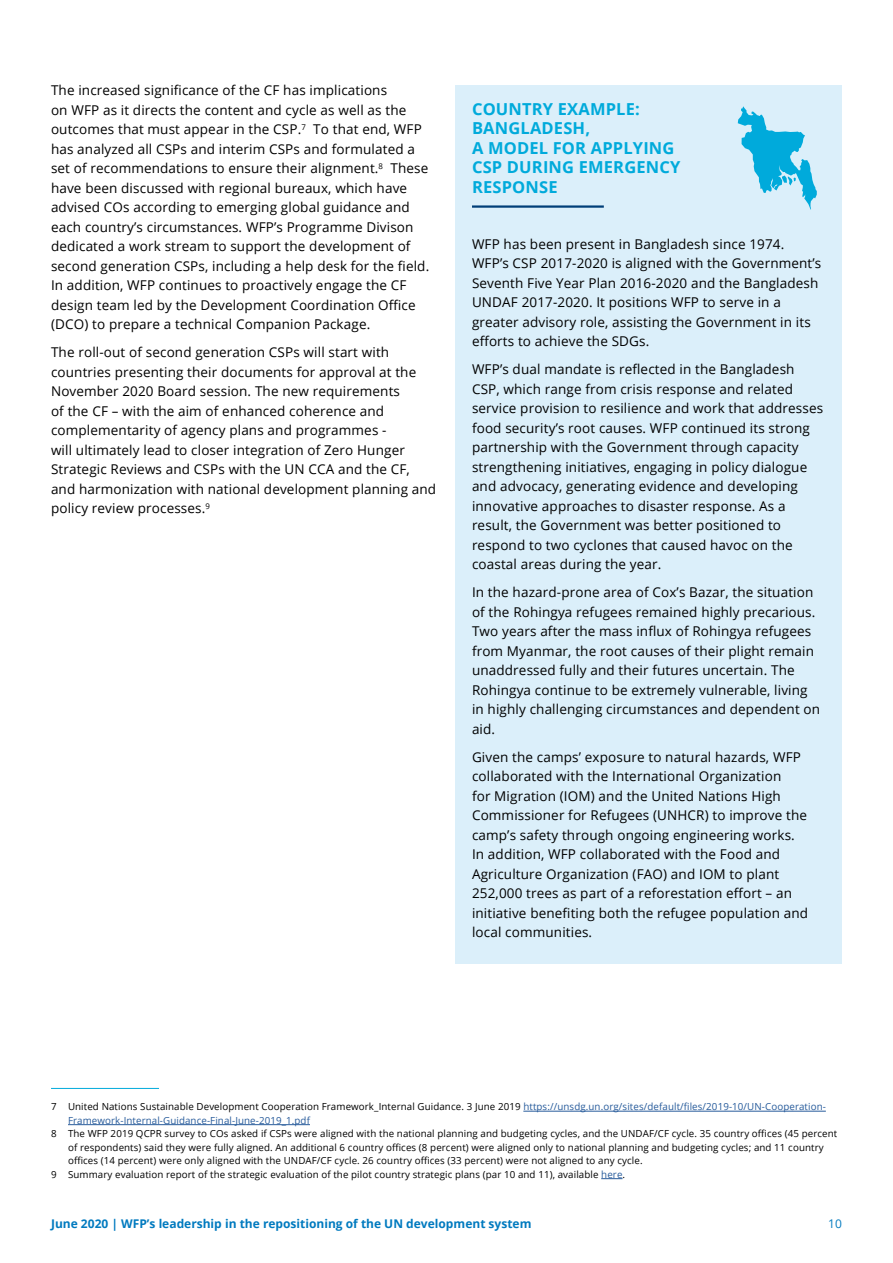
<style>
.page{position:relative;width:893px;height:1263px;background:#fff}
.page>*{position:absolute;margin:0;border:0;box-sizing:border-box;transform-origin:0 0}
.t1{font:700 16.5px/19.5px "Open Sans";letter-spacing:.01em;color:#00aadb}
.t2{font:13.5px/19.5px "Open Sans";letter-spacing:.01em;color:#000}
.t3{font:700 12px "Open Sans";color:#007abf}
.t4{font:12px "Open Sans";color:#007abf}
.t5{font:9.75px "Open Sans";letter-spacing:.01em;color:#000}
.t6{font:9.75px/13.5px "Open Sans";letter-spacing:.01em;color:#275b9b}
.s1{color:#000}
.s2{color:#275b9b}
</style>
<div class="page">
<hr style="left:51px;top:1088px;width:108px;height:1px;background:#00aadb">
<hr style="left:523px;top:1111px;width:303px;height:1px;background:#275b9b">
<hr style="left:68px;top:1124px;width:242px;height:1px;background:#275b9b">
<svg style="left:601px;top:1178px;width:21px;height:1px"></svg>
<div style="left:455px;top:85px;width:387px;height:879px;background:#dbeffa"></div>
<hr style="left:472px;top:205px;width:132px;height:3px;background:#003e78">
<svg style="left:738px;top:106px;width:79px;height:104px"></svg>
<p class="t2" style="left:51px;top:80px;width:380px">The increased significance of the CF has implications<br>on WFP as it directs the content and cycle as well as the outcomes that must appear in the CSP.<sup>7</sup> To that end, WFP has analyzed all CSPs and interim CSPs and formulated a set of recommendations to ensure their alignment.<sup>8</sup> These have been discussed with regional bureaux, which have advised COs according to emerging global guidance and each country’s circumstances. WFP’s Programme Divison dedicated a work stream to support the development of second generation CSPs, including a help desk for the field.<br>In addition, WFP continues to proactively engage the CF design team led by the Development Coordination Office (DCO) to prepare a technical Companion Package.</p>
<p class="t2" style="left:51px;top:342px;width:387px">The roll-out of second generation CSPs will start with countries presenting their documents for approval at the November 2020 Board session. The new requirements<br>of the CF – with the aim of enhanced coherence and complementarity of agency plans and programmes -<br>will ultimately lead to closer integration of Zero Hunger Strategic Reviews and CSPs with the UN CCA and the CF, and harmonization with national development planning and policy review processes.<sup>9</sup></p>
<p class="t1" style="left:472px;top:99px;width:210px">COUNTRY EXAMPLE:<br>BANGLADESH,<br>A MODEL FOR APPLYING<br>CSP DURING EMERGENCY<br>RESPONSE</p>
<p class="t2" style="left:472px;top:234px;width:351px">WFP has been present in Bangladesh since 1974.<br>WFP’s CSP 2017-2020 is aligned with the Government’s Seventh Five Year Plan 2016-2020 and the Bangladesh UNDAF 2017-2020. It positions WFP to serve in a greater advisory role, assisting the Government in its efforts to achieve the SDGs.</p>
<p class="t2" style="left:472px;top:359px;width:353px">WFP’s dual mandate is reflected in the Bangladesh CSP, which range from crisis response and related service provision to resilience and work that addresses food security’s root causes. WFP continued its strong partnership with the Government through capacity strengthening initiatives, engaging in policy dialogue and advocacy, generating evidence and developing innovative approaches to disaster response. As a result, the Government was better positioned to respond to two cyclones that caused havoc on the coastal areas during the year.</p>
<p class="t2" style="left:472px;top:582px;width:350px">In the hazard-prone area of Cox’s Bazar, the situation of the Rohingya refugees remained highly precarious.<br>Two years after the mass influx of Rohingya refugees from Myanmar, the root causes of their plight remain unaddressed fully and their futures uncertain. The Rohingya continue to be extremely vulnerable, living in highly challenging circumstances and dependent on aid.</p>
<p class="t2" style="left:472px;top:747px;width:338px">Given the camps’ exposure to natural hazards, WFP collaborated with the International Organization<br>for Migration (IOM) and the United Nations High Commissioner for Refugees (UNHCR) to improve the camp’s safety through ongoing engineering works.<br>In addition, WFP collaborated with the Food and Agriculture Organization (FAO) and IOM to plant 252,000 trees as part of a reforestation effort – an initiative benefiting both the refugee population and local communities.</p>
<p class="t6" style="left:68px;top:1100px;width:759px;text-indent:-17px"><span class="s1">7 United Nations Sustainable Development Cooperation Framework_Internal Guidance. 3 June 2019</span> https://unsdg.un.org/sites/default/files/2019-10/UN-Cooperation-<br>Framework-Internal-Guidance-Final-June-2019_1.pdf</p>
<p class="t5" style="left:51px;top:1127px;width:788px">8 The WFP 2019 QCPR survey to COs asked if CSPs were aligned with the national planning and budgeting cycles, and the UNDAF/CF cycle. 35 country offices (45 percent</p>
<p class="t5" style="left:68px;top:1141px;width:757px">of respondents) said they were fully aligned. An additional 6 country offices (8 percent) were aligned only to national planning and budgeting cycles; and 11 country</p>
<p class="t5" style="left:68px;top:1154px;width:576px">offices (14 percent) were only aligned with the UNDAF/CF cycle. 26 country offices (33 percent) were not aligned to any cycle.</p>
<p class="t5" style="left:51px;top:1168px;width:576px">9 Summary evaluation report of the strategic evaluation of the pilot country strategic plans (par 10 and 11), available <span class="s2">here</span>.</p>
<p class="t3" style="left:51px;top:1215px;width:482px">June 2020 | WFP’s leadership in the repositioning of the UN development system</p>
<p class="t4" style="left:828px;top:1215px;width:15px">10</p>
</div>
